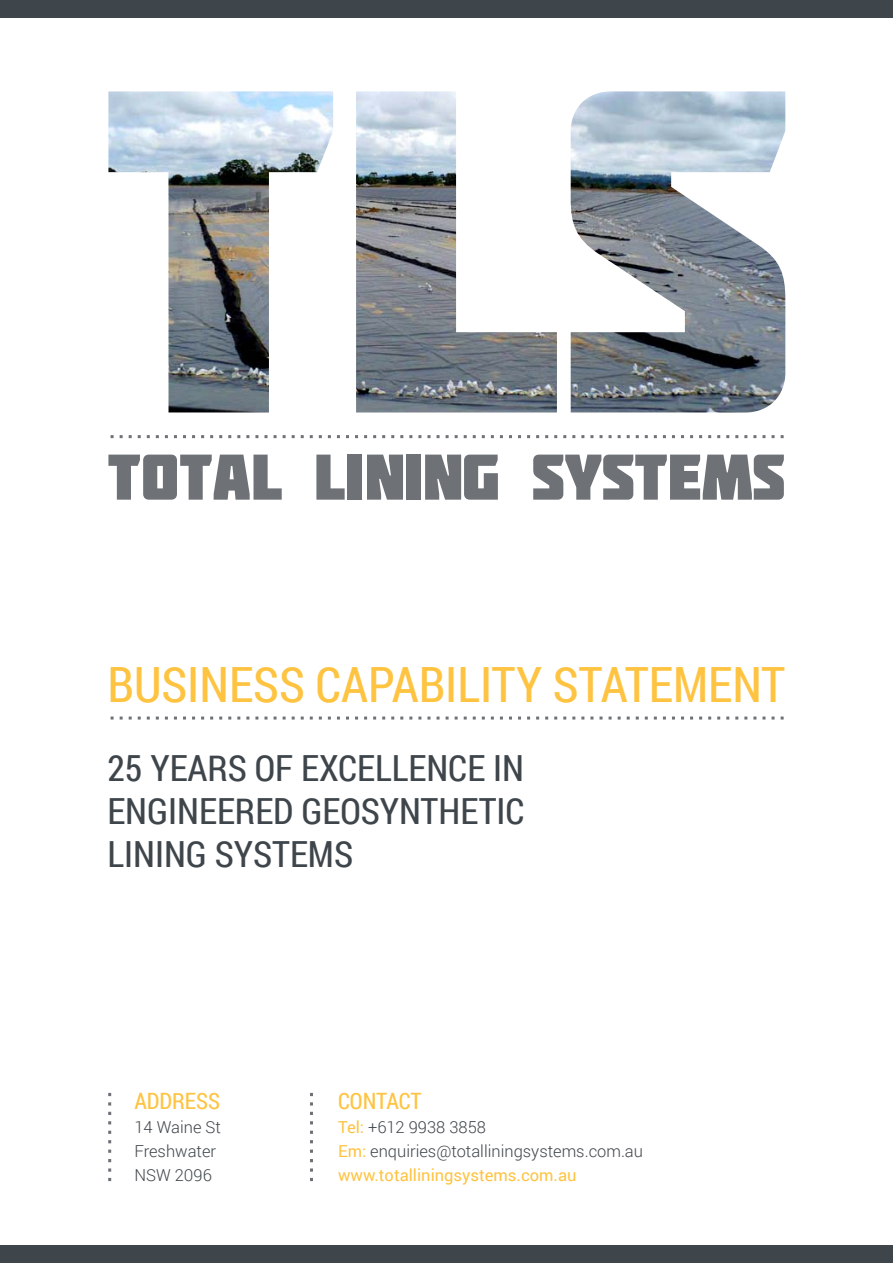
<style>
.page{position:relative;width:893px;height:1263px;background:#fff}
.page>*{position:absolute;margin:0;border:0;box-sizing:border-box;transform-origin:0 0}
.t1{font:48.6px "Roboto Condensed";color:#fec340}
.t2{font:36px/43.2px "Roboto Condensed";color:#3e454b;text-align:justify}
.t3{font:22.5px "Roboto Condensed";color:#fec340}
.t4{font:300 16.5px/24px "Roboto";color:#3e454b}
.s1{font-weight:400;color:#fec340}
</style>
<div class="page">
<img style="left:108px;top:91px;width:677px;height:321px">
<svg style="left:108px;top:455px;width:174px;height:45px"></svg>
<svg style="left:316px;top:455px;width:29px;height:45px"></svg>
<div style="left:348px;top:455px;width:14px;height:45px;background:#6e7277"></div>
<svg style="left:367px;top:455px;width:36px;height:45px"></svg>
<div style="left:406px;top:455px;width:14px;height:45px;background:#6e7277"></div>
<svg style="left:425px;top:455px;width:73px;height:45px"></svg>
<svg style="left:533px;top:455px;width:251px;height:45px"></svg>
<svg style="left:111px;top:435px;width:673px;height:3px"></svg>
<svg style="left:111px;top:716px;width:673px;height:3px"></svg>
<svg style="left:108px;top:1093px;width:3px;height:88px"></svg>
<svg style="left:310px;top:1093px;width:3px;height:88px"></svg>
<div style="left:0;top:0;width:893px;height:17px;background:#3e454b"></div>
<div style="left:0;top:1246px;width:893px;height:17px;background:#3e454b"></div>
<h1 class="t1" style="left:107px;top:650px;width:680px">BUSINESS CAPABILITY STATEMENT</h1>
<h2 class="t2" style="left:107px;top:745px;width:419px">25 YEARS OF EXCELLENCE IN ENGINEERED GEOSYNTHETIC LINING SYSTEMS</h2>
<h3 class="t3" style="left:134px;top:1085px;width:87px">ADDRESS</h3>
<p class="t4" style="left:134px;top:1114px;width:88px">14 Waine St<br>Freshwater<br>NSW 2096</p>
<h3 class="t3" style="left:338px;top:1085px;width:85px">CONTACT</h3>
<p class="t4" style="left:338px;top:1114px;width:306px"><span class="s1">Tel:</span> +612 9938 3858<br><span class="s1">Em:</span> enquiries@totalliningsystems.com.au <span class="s1">www.totalliningsystems.com.au</span></p>
</div>
